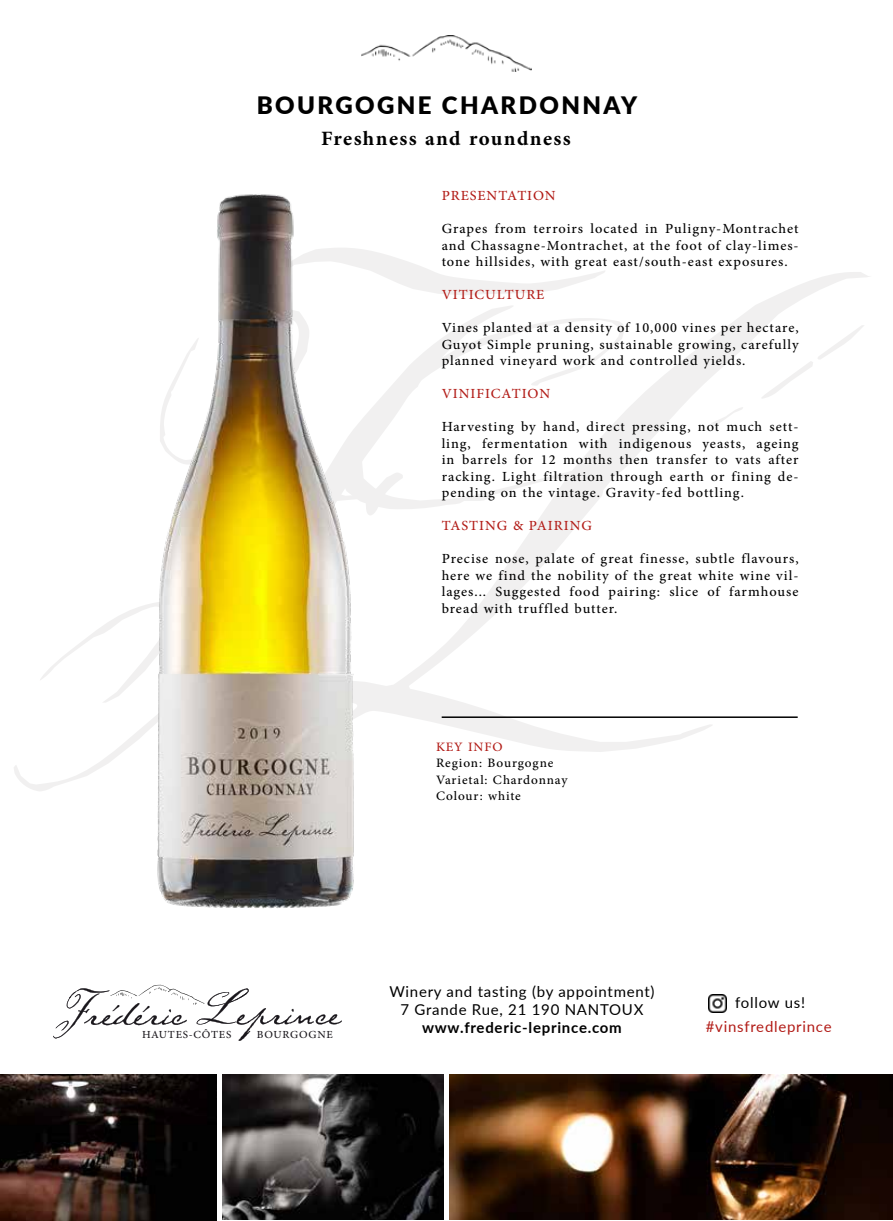
<style>
.page{position:relative;width:893px;height:1221px;background:#fff}
.page>*{position:absolute;margin:0;border:0;box-sizing:border-box;transform-origin:0 0}
.t1{font:700 28.5px "Adobe Arabic";letter-spacing:.05em;color:#000}
.t2{font:900 24px "Lato";letter-spacing:.1em;color:#000}
.t3{font:19.5px/16.5px "Adobe Arabic";letter-spacing:.05em;color:#000;text-align:justify}
.t4{font:19.5px "Adobe Arabic";letter-spacing:.05em;color:#b21c17}
.t5{font:18px/16.5px "Adobe Arabic";letter-spacing:.05em;color:#000}
.t6{font:18px "Adobe Arabic";letter-spacing:.05em;color:#b21c17}
.t7{font:15.15px "Adobe Arabic";letter-spacing:.05em;color:#1a171c}
.t8{font:15px/18px "Lato";letter-spacing:.05em;color:#000;text-align:center}
.t9{font:700 15px "Lato";letter-spacing:.05em;color:#000}
.t10{font:15px "Lato";letter-spacing:.05em;color:#b21c17}
</style>
<div class="page">
<img style="left:0;top:1074px;width:216px;height:146px">
<img style="left:223px;top:1074px;width:220px;height:145px">
<img style="left:449px;top:1074px;width:444px;height:145px">
<svg style="left:53px;top:984px;width:289px;height:57px"></svg>
<img style="left:361px;top:35px;width:171px;height:36px">
<img style="left:709px;top:994px;width:18px;height:18px">
<svg style="left:605px;top:272px;width:264px;height:479px"></svg>
<svg style="left:14px;top:251px;width:591px;height:540px"></svg>
<hr style="left:442px;top:716px;width:356px;height:2px;background:#000">
<img style="left:130px;top:194px;width:240px;height:715px">
<p class="t2" style="left:257px;top:87px;width:382px">BOURGOGNE CHARDONNAY</p>
<h1 class="t1" style="left:321px;top:118px;width:251px">Freshness and roundness</h1>
<p class="t4" style="left:442px;top:182px;width:116px">PRESENTATION</p>
<p class="t3" style="left:442px;top:218px;width:358px">Grapes from terroirs located in Puligny-Montrachet and Chassagne-Montrachet, at the foot of clay-limes&shy;tone hillsides, with great east/south-east exposures.</p>
<p class="t4" style="left:442px;top:281px;width:104px">VITICULTURE</p>
<p class="t3" style="left:442px;top:317px;width:358px">Vines planted at a density of 10,000 vines per hectare, Guyot Simple pruning, sustainable growing, carefully planned vineyard work and controlled yields.</p>
<p class="t4" style="left:442px;top:380px;width:110px">VINIFICATION</p>
<p class="t3" style="left:442px;top:416px;width:358px">Harvesting by hand, direct pressing, not much sett&shy;ling, fermentation with indigenous yeasts, ageing in barrels for 12 months then transfer to vats after racking. Light filtration through earth or fining de&shy;pending on the vintage. Gravity-fed bottling.</p>
<p class="t4" style="left:442px;top:512px;width:152px">TASTING &amp; PAIRING</p>
<p class="t3" style="left:442px;top:548px;width:358px">Precise nose, palate of great finesse, subtle flavours, here we find the nobility of the great white wine vil&shy;lages... Suggested food pairing: slice of farmhouse bread with truffled butter.</p>
<p class="t6" style="left:436px;top:733px;width:68px">KEY INFO</p>
<p class="t5" style="left:436px;top:752px;width:133px">Region: Bourgogne<br>Varietal: Chardonnay<br>Colour: white</p>
<p class="t7" style="left:142px;top:1024px;width:91px">HAUTES-CÔTES</p>
<p class="t7" style="left:257px;top:1024px;width:78px">BOURGOGNE</p>
<p class="t8" style="left:389px;top:981px;width:267px">Winery and tasting (by appointment)<br>7 Grande Rue, 21 190 NANTOUX</p>
<p class="t9" style="left:422px;top:1016px;width:201px">www.frederic-leprince.com</p>
<p class="t8" style="left:735px;top:992px;width:71px">follow us!</p>
<p class="t10" style="left:706px;top:1015px;width:127px">#vinsfredleprince</p>
</div>
